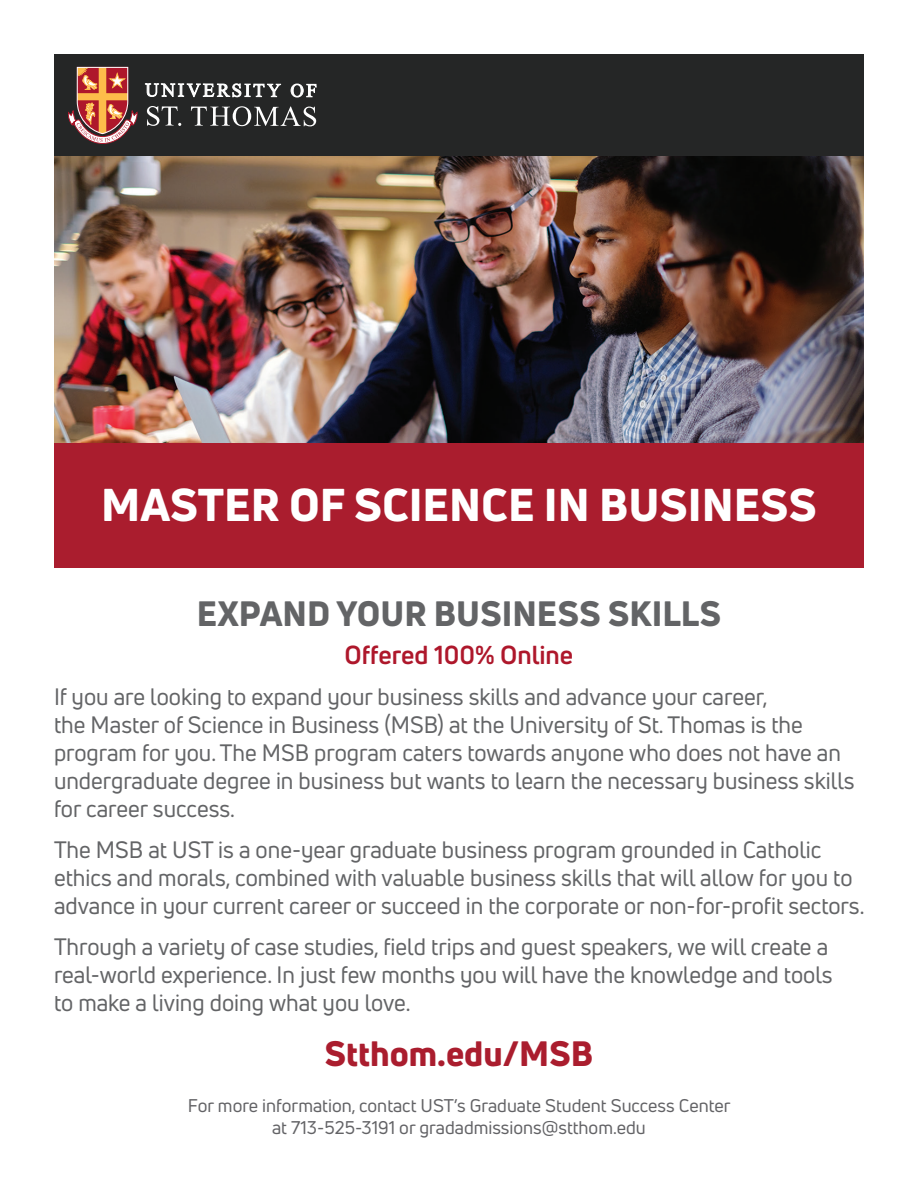
<style>
.page{position:relative;width:918px;height:1188px;background:#fff}
.page>*{position:absolute;margin:0;border:0;box-sizing:border-box;transform-origin:0 0}
.t1{font:800 45px "Uni Neue";color:#fff}
.t2{font:800 34.5px "Uni Neue";color:#636466}
.t3{font:800 34.5px "Uni Neue";color:#aa1d2e}
.t4{font:700 25.5px "Uni Neue";color:#ae172b}
.t5{font:23.25px/27.9px "Uni Neue";color:#636466}
.t6{font:18px "Uni Neue";color:#636366}
</style>
<div class="page">
<div style="left:54px;top:54px;width:810px;height:103px;background:#252626"></div>
<svg style="left:145px;top:84px;width:136px;height:13px"></svg>
<svg style="left:291px;top:84px;width:25px;height:13px"></svg>
<svg style="left:147px;top:106px;width:34px;height:20px"></svg>
<svg style="left:191px;top:106px;width:125px;height:20px"></svg>
<svg style="left:68px;top:67px;width:70px;height:77px"></svg>
<img style="left:54px;top:157px;width:810px;height:286px">
<div style="left:54px;top:443px;width:810px;height:125px;background:#aa1d2e"></div>
<p class="t1" style="left:101px;top:475px;width:717px">MASTER OF SCIENCE IN BUSINESS</p>
<p class="t2" style="left:197px;top:591px;width:526px">EXPAND YOUR BUSINESS SKILLS</p>
<p class="t4" style="left:345px;top:639px;width:230px">Offered 100% Online</p>
<p class="t5" style="left:54px;top:683px;width:802px">If you are looking to expand your business skills and advance your career,<br>the Master of Science in Business (MSB) at the University of St. Thomas is the program for you. The MSB program caters towards anyone who does not have an undergraduate degree in business but wants to learn the necessary business skills for career success.</p>
<p class="t5" style="left:54px;top:836px;width:812px">The MSB at UST is a one-year graduate business program grounded in Catholic ethics and morals, combined with valuable business skills that will allow for you to advance in your current career or succeed in the corporate or non-for-profit sectors.</p>
<p class="t5" style="left:54px;top:933px;width:780px">Through a variety of case studies, field trips and guest speakers, we will create a real-world experience. In just few months you will have the knowledge and tools to make a living doing what you love.</p>
<p class="t3" style="left:325px;top:1030px;width:270px">Stthom.edu/MSB</p>
<p class="t6" style="left:188px;top:1094px;width:544px">For more information, contact UST’s Graduate Student Success Center</p>
<p class="t6" style="left:272px;top:1116px;width:375px">at 713-525-3191 or gradadmissions@stthom.edu</p>
</div>
